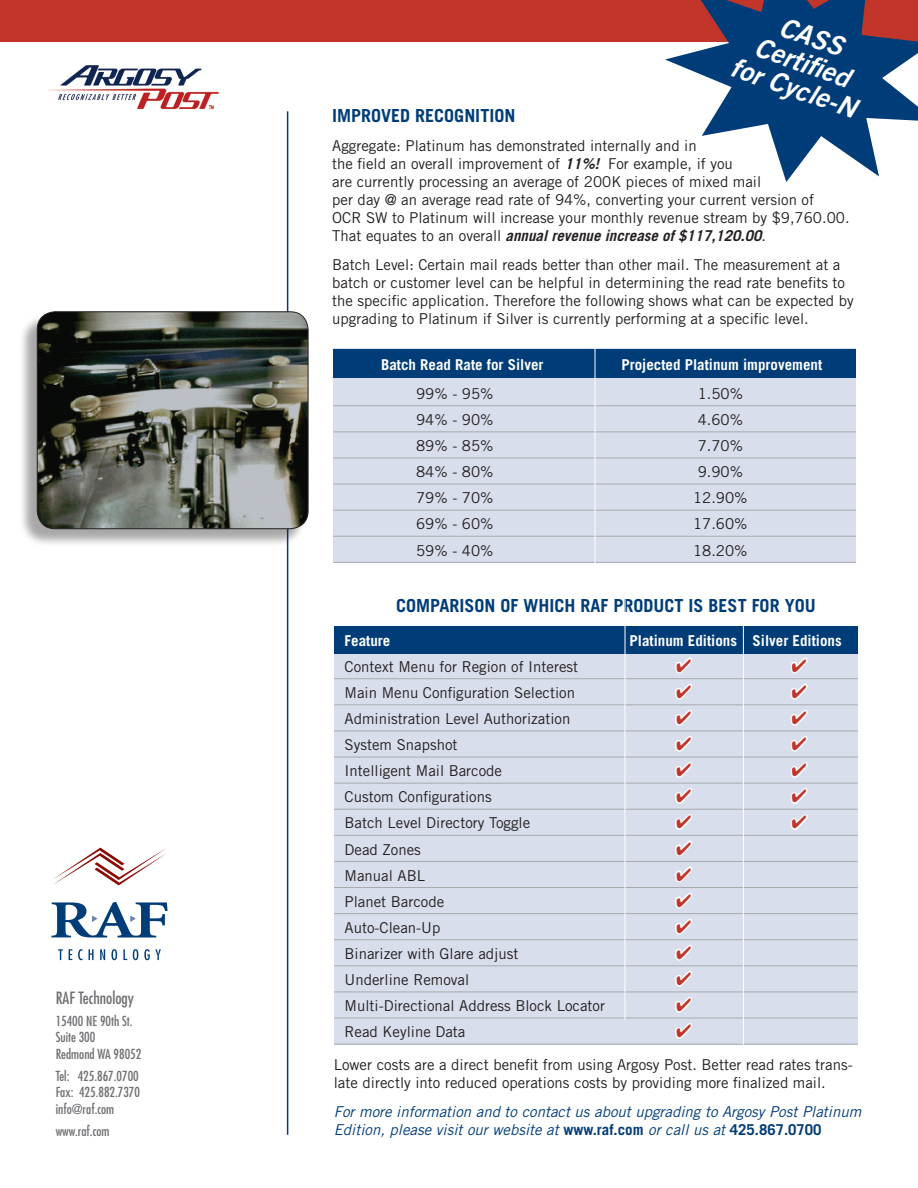
<style>
.page{position:relative;width:918px;height:1188px;background:#fff}
.page>*{position:absolute;margin:0;border:0;box-sizing:border-box;transform-origin:0 0}
.t1{font:italic 27px/27px "Trade Gothic Bold Two";color:#fff;text-align:center}
.t2{font:700 18px "Trade Gothic";color:#003d78}
.t3{font:condensed 16.5px "Futura";color:#6f7073}
.t4{font:15px/18px "Trade Gothic";color:#231f20}
.t5{font:italic 15px/18px "Trade Gothic";color:#003d78}
.t6{font:700 15px "Trade Gothic";color:#fff}
.t7{font:condensed 13.5px/16.5px "Futura";color:#6f7073}
.s1{font-weight:700;font-style:italic}
.s2{font-weight:700;font-style:normal}
</style>
<div class="page">
<div style="left:333px;top:348px;width:523px;height:215px;background:#d9deec"></div>
<hr style="left:287px;top:111px;width:1px;height:1024px;background:#003d78">
<div style="left:0;top:0;width:918px;height:42px;background:#c2352b"></div>
<svg style="left:53px;top:848px;width:113px;height:37px"></svg>
<svg style="left:51px;top:902px;width:117px;height:35px"></svg>
<svg style="left:58px;top:949px;width:5px;height:11px"></svg>
<svg style="left:69px;top:949px;width:3px;height:11px"></svg>
<svg style="left:78px;top:949px;width:5px;height:11px"></svg>
<svg style="left:89px;top:949px;width:5px;height:11px"></svg>
<svg style="left:100px;top:949px;width:5px;height:11px"></svg>
<svg style="left:112px;top:949px;width:5px;height:11px"></svg>
<svg style="left:123px;top:949px;width:4px;height:11px"></svg>
<svg style="left:133px;top:949px;width:5px;height:11px"></svg>
<svg style="left:144px;top:949px;width:17px;height:11px"></svg>
<div style="left:18px;top:313px;width:288px;height:234px;background:#231f20;opacity:.39"></div>
<img style="left:37px;top:312px;width:271px;height:217px">
<div style="left:37px;top:311px;width:271px;height:218px;border:1px solid #231f20;border-radius:18px"></div>
<div style="left:334px;top:626px;width:524px;height:28px;background:#003d78"></div>
<div style="left:334px;top:654px;width:524px;height:390px;background:#d9deec"></div>
<hr style="left:334px;top:678px;width:524px;height:1px;background:#a8a9ad">
<hr style="left:334px;top:704px;width:524px;height:1px;background:#a8a9ad">
<hr style="left:334px;top:731px;width:524px;height:1px;background:#a8a9ad">
<hr style="left:334px;top:757px;width:524px;height:1px;background:#a8a9ad">
<hr style="left:334px;top:783px;width:524px;height:1px;background:#a8a9ad">
<hr style="left:334px;top:809px;width:524px;height:1px;background:#a8a9ad">
<hr style="left:334px;top:835px;width:524px;height:1px;background:#a8a9ad">
<hr style="left:334px;top:861px;width:524px;height:1px;background:#a8a9ad">
<hr style="left:334px;top:887px;width:524px;height:1px;background:#a8a9ad">
<hr style="left:334px;top:913px;width:524px;height:1px;background:#a8a9ad">
<hr style="left:334px;top:939px;width:524px;height:1px;background:#a8a9ad">
<hr style="left:334px;top:965px;width:524px;height:1px;background:#a8a9ad">
<hr style="left:334px;top:992px;width:524px;height:1px;background:#a8a9ad">
<hr style="left:334px;top:1018px;width:524px;height:1px;background:#a8a9ad">
<hr style="left:334px;top:1044px;width:524px;height:1px;background:#a8a9ad">
<hr style="left:625px;top:598px;width:1px;height:422px;background:#fff">
<hr style="left:743px;top:613px;width:1px;height:432px;background:#fff">
<img style="left:49px;top:65px;width:170px;height:45px">
<svg style="left:665px;top:0;width:253px;height:182px;fill:#003d78"></svg>
<div style="left:333px;top:349px;width:523px;height:28px;background:#003d78"></div>
<hr style="left:333px;top:405px;width:523px;height:1px;background:#a8a9ad">
<hr style="left:333px;top:431px;width:523px;height:1px;background:#a8a9ad">
<hr style="left:333px;top:458px;width:523px;height:1px;background:#a8a9ad">
<hr style="left:333px;top:484px;width:523px;height:1px;background:#a8a9ad">
<hr style="left:333px;top:510px;width:523px;height:1px;background:#a8a9ad">
<hr style="left:333px;top:536px;width:523px;height:1px;background:#a8a9ad">
<hr style="left:333px;top:562px;width:523px;height:1px;background:#a8a9ad">
<hr style="left:595px;top:344px;width:1px;height:229px;background:#fff">
<svg style="left:673px;top:658px;width:22px;height:94px"></svg>
<svg style="left:788px;top:658px;width:22px;height:94px"></svg>
<svg style="left:675px;top:762px;width:17px;height:16px"></svg>
<svg style="left:790px;top:762px;width:18px;height:16px"></svg>
<svg style="left:788px;top:788px;width:22px;height:42px"></svg>
<svg style="left:673px;top:788px;width:22px;height:225px"></svg>
<svg style="left:675px;top:1023px;width:17px;height:16px"></svg>
<p class="t3" style="left:56px;top:987px;width:80px">RAF Technology</p>
<p class="t7" style="left:56px;top:1012px;width:87px">15400 NE 90th St.<br>Suite 300<br>Redmond WA 98052</p>
<p class="t7" style="left:56px;top:1067px;width:86px;text-align:justify">Tel: 425.867.0700<br>Fax: 425.882.7370 info@raf.com</p>
<p class="t7" style="left:56px;top:1122px;width:55px">www.raf.com</p>
<h1 class="t1" style="left:754px;top:2px;width:133px;rotate:19deg">CASS<br>Certifi ed for Cycle-N</h1>
<p class="t2" style="left:332px;top:105px;width:185px">Improved Recognition</p>
<p class="t4" style="left:332px;top:137px;width:519px">Aggregate: Platinum has demonstrated internally and in<br>the field an overall improvement of <span class="s1">11%!</span> For example, if you<br>are currently processing an average of 200K pieces of mixed mail<br>per day @ an average read rate of 94%, converting your current version of<br>OCR SW to Platinum will increase your monthly revenue stream by $9,760.00.<br>That equates to an overall <span class="s1">annual revenue increase of $117,120.00</span>.</p>
<p class="t4" style="left:332px;top:255px;width:523px">Batch Level: Certain mail reads better than other mail. The measurement at a batch or customer level can be helpful in determining the read rate benefits to the specific application. Therefore the following shows what can be expected by upgrading to Platinum if Silver is currently performing at a specific level.</p>
<p class="t6" style="left:381px;top:356px;width:164px">Batch Read Rate for Silver</p>
<p class="t6" style="left:621px;top:356px;width:202px">Projected Platinum improvement</p>
<p class="t4" style="left:416px;top:384px;width:79px">99% - 95%</p>
<p class="t4" style="left:698px;top:384px;width:47px">1.50%</p>
<p class="t4" style="left:416px;top:410px;width:79px">94% - 90%</p>
<p class="t4" style="left:698px;top:410px;width:47px">4.60%</p>
<p class="t4" style="left:416px;top:437px;width:79px">89% - 85%</p>
<p class="t4" style="left:698px;top:437px;width:47px">7.70%</p>
<p class="t4" style="left:416px;top:463px;width:79px">84% - 80%</p>
<p class="t4" style="left:698px;top:463px;width:47px">9.90%</p>
<p class="t4" style="left:416px;top:489px;width:79px">79% - 70%</p>
<p class="t4" style="left:693px;top:489px;width:56px">12.90%</p>
<p class="t4" style="left:416px;top:515px;width:79px">69% - 60%</p>
<p class="t4" style="left:693px;top:515px;width:56px">17.60%</p>
<p class="t4" style="left:416px;top:541px;width:79px">59% - 40%</p>
<p class="t4" style="left:693px;top:541px;width:56px">18.20%</p>
<p class="t2" style="left:396px;top:594px;width:32px">Compa</p>
<p class="t2" style="left:450px;top:594px;width:368px">rison of which RAF product is best for you</p>
<p class="t6" style="left:345px;top:631px;width:47px">Feature</p>
<p class="t6" style="left:630px;top:631px;width:214px">Platinum Editions Silver Editions</p>
<p class="t4" style="left:345px;top:657px;width:235px">Context Menu for Region of Interest</p>
<p class="t4" style="left:345px;top:683px;width:232px">Main Menu Configuration Selection</p>
<p class="t4" style="left:345px;top:710px;width:227px">Administration Level Authorization</p>
<p class="t4" style="left:345px;top:736px;width:114px">System Snapshot</p>
<p class="t4" style="left:345px;top:762px;width:159px">Intelligent Mail Barcode</p>
<p class="t4" style="left:345px;top:788px;width:149px">Custom Configurations</p>
<p class="t4" style="left:345px;top:814px;width:187px">Batch Level Directory Toggle</p>
<p class="t4" style="left:345px;top:840px;width:78px">Dead Zones</p>
<p class="t4" style="left:345px;top:866px;width:82px">Manual ABL</p>
<p class="t4" style="left:345px;top:892px;width:101px">Planet Barcode</p>
<p class="t4" style="left:345px;top:918px;width:97px">Auto-Clean-Up</p>
<p class="t4" style="left:345px;top:944px;width:175px">Binarizer with Glare adjust</p>
<p class="t4" style="left:345px;top:971px;width:126px">Underline Removal</p>
<p class="t4" style="left:345px;top:997px;width:262px">Multi-Directional Address Block Locator</p>
<p class="t4" style="left:345px;top:1023px;width:122px">Read Keyline Data</p>
<p class="t4" style="left:334px;top:1056px;width:520px">Lower costs are a direct benefit from using Argosy Post. Better read rates trans&shy;late directly into reduced operations costs by providing more finalized mail.</p>
<p class="t5" style="left:334px;top:1103px;width:529px">For more information and to contact us about upgrading to Argosy Post Platinum<br>Edition, please visit our website at <span class="s2">www.raf.com</span> or call us at <span class="s2">425.867.0700</span></p>
</div>
